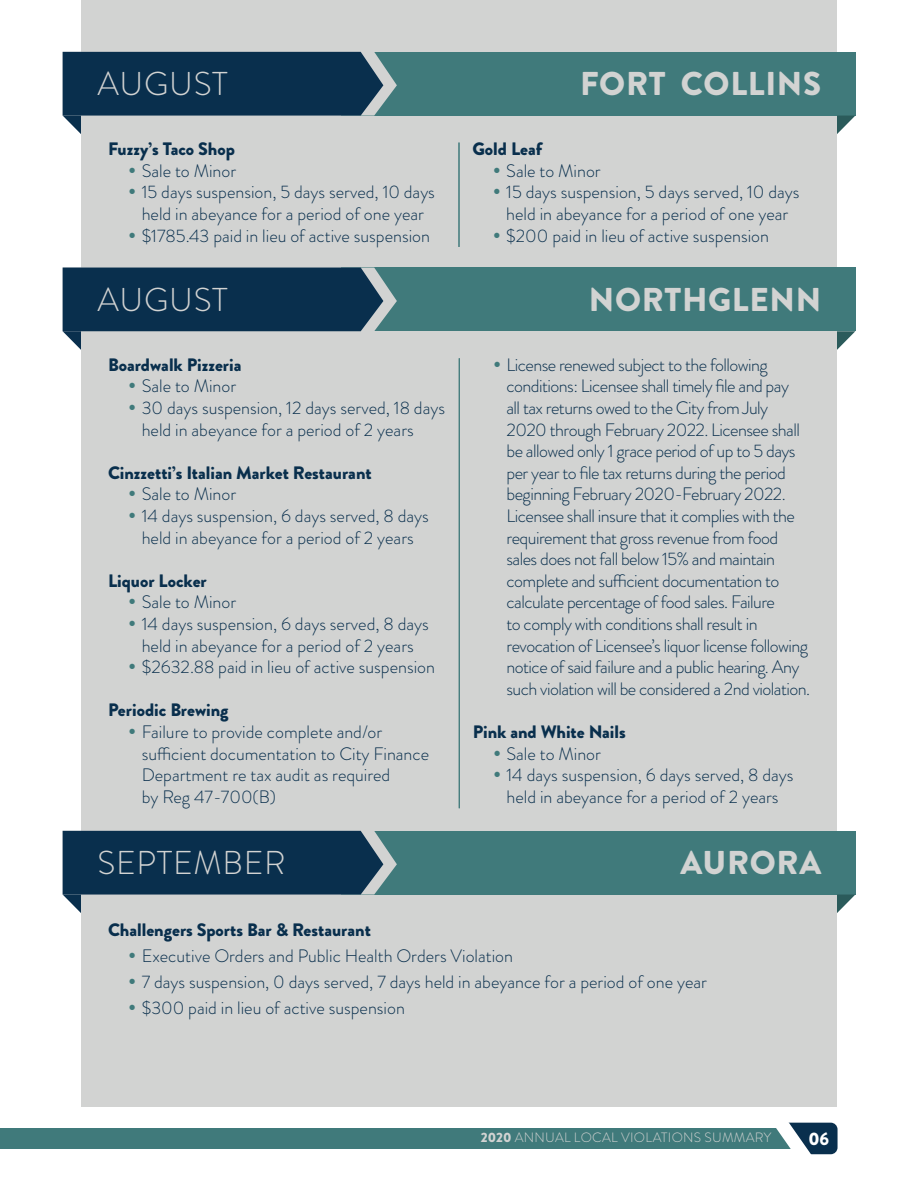
<style>
.page{position:relative;width:918px;height:1188px;background:#fff}
.page>*{position:absolute;margin:0;border:0;box-sizing:border-box;transform-origin:0 0}
.City_-_Bold{font:900 33px "Brandon Grotesque";letter-spacing:.02em;color:#d2d3d2}
.Month_-_light{font:300 33px "Brandon Grotesque";letter-spacing:.02em;color:#d2d3d2}
.t1{font:300 18px/21.6px "Brandon Grotesque";color:#092f4d}
.t2{font:300 18px/21.6px "Brandon Grotesque";letter-spacing:-.03em;color:#092f4d}
.Body_Copy_-_Store{font:900 18px "Brandon Grotesque";color:#092f4d}
.t3{font:900 18px "Brandon Grotesque";color:#fff}
.t4{font:300 13.5px "Brandon Grotesque";letter-spacing:.02em;color:#d2d3d2}
.s1{font-weight:900}
</style>
<div class="page">
<div style="left:81px;top:0;width:756px;height:1107px;background:#d2d3d2"></div>
<div style="left:0;top:1128px;width:796px;height:21px;background:#407a7b"></div>
<svg style="left:776px;top:1122px;width:62px;height:33px"></svg>
<div style="left:341px;top:52px;width:514px;height:64px;background:#407a7b"></div>
<svg style="left:837px;top:116px;width:18px;height:18px"></svg>
<svg style="left:63px;top:52px;width:334px;height:82px"></svg>
<hr style="left:459px;top:143px;width:1px;height:104px;background:#407a7b">
<div style="left:341px;top:268px;width:514px;height:63px;background:#407a7b"></div>
<svg style="left:837px;top:331px;width:18px;height:19px"></svg>
<svg style="left:63px;top:268px;width:334px;height:82px"></svg>
<div style="left:341px;top:831px;width:514px;height:64px;background:#407a7b"></div>
<svg style="left:837px;top:895px;width:18px;height:18px"></svg>
<svg style="left:63px;top:831px;width:334px;height:82px"></svg>
<hr style="left:459px;top:358px;width:1px;height:450px;background:#407a7b">
<p class="Month_-_light" style="left:98px;top:61px;width:132px">AUGUST</p>
<p class="City_-_Bold" style="left:580px;top:61px;width:243px">FORT COLLINS</p>
<p class="Body_Copy_-_Store" style="left:108px;top:136px;width:128px">Fuzzy’s Taco Shop</p>
<p class="t1" style="left:142px;top:160px;width:96px">Sale to Minor</p>
<p class="t1" style="left:142px;top:181px;width:295px">15 days suspension, 5 days served, 10 days held in abeyance for a period of one year</p>
<p class="t1" style="left:142px;top:225px;width:290px">$1785.43 paid in lieu of active suspension</p>
<p class="Body_Copy_-_Store" style="left:472px;top:136px;width:71px">Gold Leaf</p>
<p class="t1" style="left:506px;top:160px;width:96px">Sale to Minor</p>
<p class="t1" style="left:506px;top:181px;width:295px">15 days suspension, 5 days served, 10 days held in abeyance for a period of one year</p>
<p class="t1" style="left:506px;top:225px;width:264px">$200 paid in lieu of active suspension</p>
<p class="Month_-_light" style="left:98px;top:277px;width:132px">AUGUST</p>
<p class="City_-_Bold" style="left:589px;top:276px;width:234px">NORTHGLENN</p>
<p class="Body_Copy_-_Store" style="left:108px;top:352px;width:135px">Boardwalk Pizzeria</p>
<p class="t1" style="left:142px;top:376px;width:96px">Sale to Minor</p>
<p class="t1" style="left:142px;top:397px;width:305px">30 days suspension, 12 days served, 18 days held in abeyance for a period of 2 years</p>
<p class="Body_Copy_-_Store" style="left:108px;top:460px;width:265px">Cinzzetti’s Italian Market Restaurant</p>
<p class="t1" style="left:142px;top:484px;width:96px">Sale to Minor</p>
<p class="t1" style="left:142px;top:505px;width:289px">14 days suspension, 6 days served, 8 days held in abeyance for a period of 2 years</p>
<p class="Body_Copy_-_Store" style="left:108px;top:568px;width:100px">Liquor Locker</p>
<p class="t1" style="left:142px;top:592px;width:96px">Sale to Minor</p>
<p class="t1" style="left:142px;top:613px;width:289px">14 days suspension, 6 days served, 8 days held in abeyance for a period of 2 years</p>
<p class="t1" style="left:142px;top:656px;width:295px">$2632.88 paid in lieu of active suspension</p>
<p class="Body_Copy_-_Store" style="left:108px;top:698px;width:122px">Periodic Brewing</p>
<p class="t1" style="left:142px;top:721px;width:289px">Failure to provide complete and/or sufficient documentation to City Finance<br>Department re tax audit as required<br>by Reg 47-700(B)</p>
<p class="t2" style="left:507px;top:354px;width:305px">License renewed subject to the following conditions: Licensee shall timely file and pay<br>all tax returns owed to the City from July 2020 through February 2022. Licensee shall be allowed only 1 grace period of up to 5 days per year to file tax returns during the period beginning February 2020-February 2022.<br>Licensee shall insure that it complies with the requirement that gross revenue from food sales does not fall below 15% and maintain complete and sufficient documentation to calculate percentage of food sales. Failure<br>to comply with conditions shall result in revocation of Licensee’s liquor license following notice of said failure and a public hearing. Any such violation will be considered a 2nd violation.</p>
<p class="Body_Copy_-_Store" style="left:473px;top:719px;width:155px">Pink and White Nails</p>
<p class="t1" style="left:507px;top:743px;width:96px">Sale to Minor</p>
<p class="t1" style="left:507px;top:764px;width:289px">14 days suspension, 6 days served, 8 days held in abeyance for a period of 2 years</p>
<p class="Month_-_light" style="left:98px;top:840px;width:189px">SEPTEMBER</p>
<p class="City_-_Bold" style="left:681px;top:839px;width:142px">AURORA</p>
<p class="Body_Copy_-_Store" style="left:108px;top:917px;width:264px">Challengers Sports Bar &amp; Restaurant</p>
<p class="t1" style="left:142px;top:945px;width:373px">Executive Orders and Public Health Orders Violation</p>
<p class="t1" style="left:142px;top:971px;width:567px">7 days suspension, 0 days served, 7 days held in abeyance for a period of one year</p>
<p class="t1" style="left:142px;top:997px;width:265px">$300 paid in lieu of active suspension</p>
<p class="t4" style="left:481px;top:1129px;width:292px"><span class="s1">2020</span> ANNUAL LOCAL VIOLATIONS SUMMARY</p>
<p class="t3" style="left:808px;top:1126px;width:22px">06</p>
</div>
